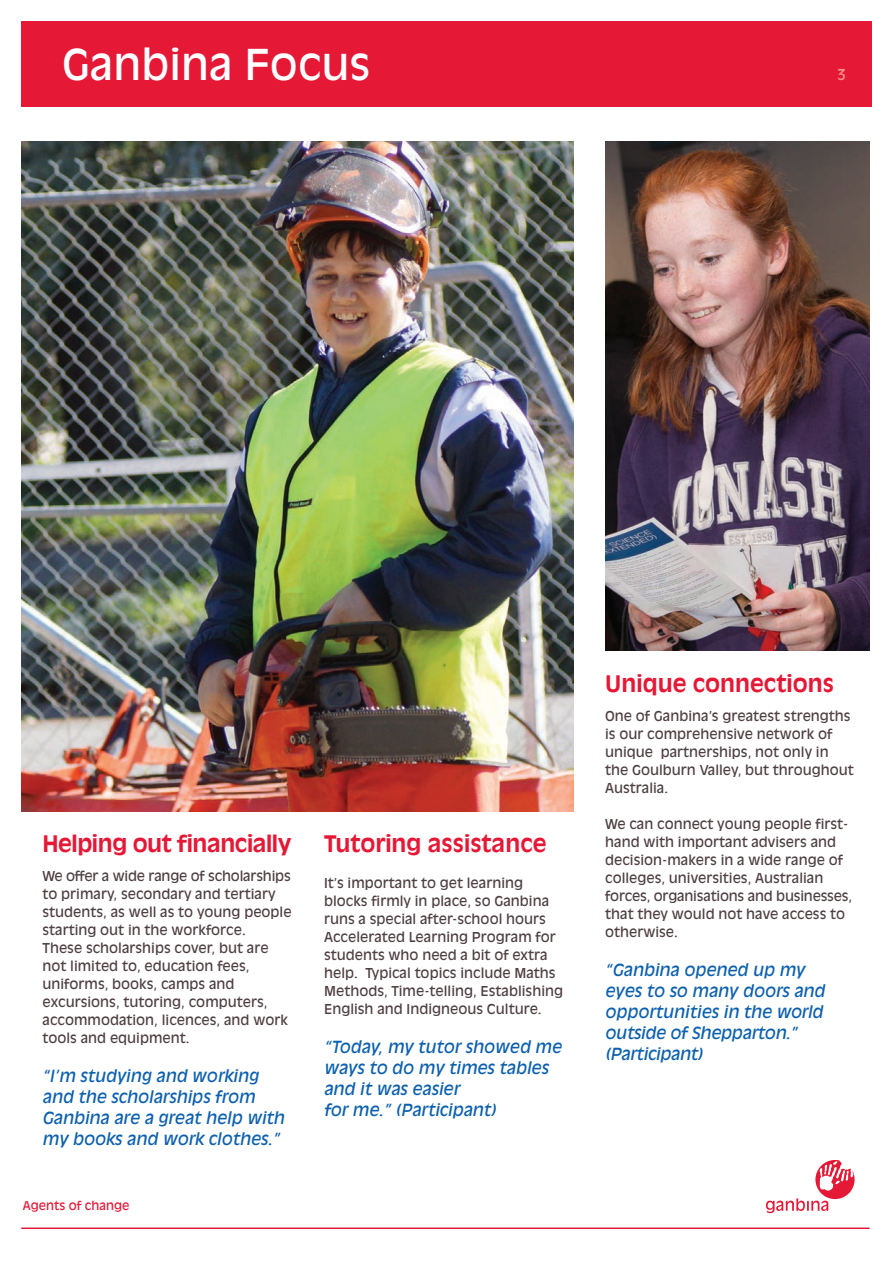
<style>
.page{position:relative;width:893px;height:1263px;background:#fff}
.page>*{position:absolute;margin:0;border:0;box-sizing:border-box;transform-origin:0 0}
.t1{font:42px "Antique Olive";color:#fff}
.t2{font:700 22.5px "Antique Olive";color:#e51836}
.t3{font:700 22.5px "Antique Olive";letter-spacing:-.02em;color:#e51836}
.t4{font:italic 16.5px/21px "Antique Olive";color:#0d60ae}
.t5{font:15px "Antique Olive";color:#f19385}
.t6{font:13.5px/18px "Antique Olive";color:#4f4042}
.t7{font:12px "Antique Olive";color:#e51836}
</style>
<div class="page">
<div style="left:21px;top:21px;width:851px;height:85px;background:#e51836"></div>
<hr style="left:21px;top:1227px;width:849px;height:2px;background:#e51836">
<svg style="left:766px;top:1160px;width:89px;height:53px"></svg>
<img style="left:605px;top:142px;width:265px;height:508px">
<img style="left:21px;top:142px;width:552px;height:669px">
<h1 class="t1" style="left:62px;top:47px;width:310px">Ganbina Focus</h1>
<p class="t5" style="left:837px;top:68px;width:10px">3</p>
<h2 class="t3" style="left:43px;top:835px;width:250px">Helping out financially</h2>
<p class="t6" style="left:43px;top:868px;width:251px">We offer a wide range of scholarships to primary, secondary and tertiary students, as well as to young people starting out in the workforce.<br>These scholarships cover, but are not limited to, education fees, uniforms, books, camps and excursions, tutoring, computers, accommodation, licences, and work tools and equipment.</p>
<p class="t4" style="left:43px;top:1067px;width:244px">“I’m studying and working and the scholarships from<br>Ganbina are a great help with my books and work clothes.”</p>
<p class="t7" style="left:23px;top:1201px;width:108px">Agents of change</p>
<h2 class="t2" style="left:324px;top:835px;width:224px">Tutoring assistance</h2>
<p class="t6" style="left:324px;top:875px;width:241px">It’s important to get learning blocks firmly in place, so Ganbina runs a special after-school hours Accelerated Learning Program for students who need a bit of extra help. Typical topics include Maths Methods, Time-telling, Establishing English and Indigneous Culture.</p>
<p class="t4" style="left:324px;top:1037px;width:239px">“Today, my tutor showed me ways to do my times tables and it was easier<br>for me.” (Participant)</p>
<h2 class="t2" style="left:605px;top:674px;width:230px">Unique connections</h2>
<p class="t6" style="left:605px;top:708px;width:250px">One of Ganbina’s greatest strengths is our comprehensive network of unique partnerships, not only in the Goulburn Valley, but throughout<br>Australia.</p>
<p class="t6" style="left:605px;top:816px;width:249px">We can connect young people first&shy;hand with important advisers and decision-makers in a wide range of colleges, universities, Australian forces, organisations and businesses, that they would not have access to otherwise.</p>
<p class="t4" style="left:605px;top:960px;width:222px">“Ganbina opened up my eyes to so many doors and opportunities in the world outside of Shepparton.” (Participant)</p>
</div>
